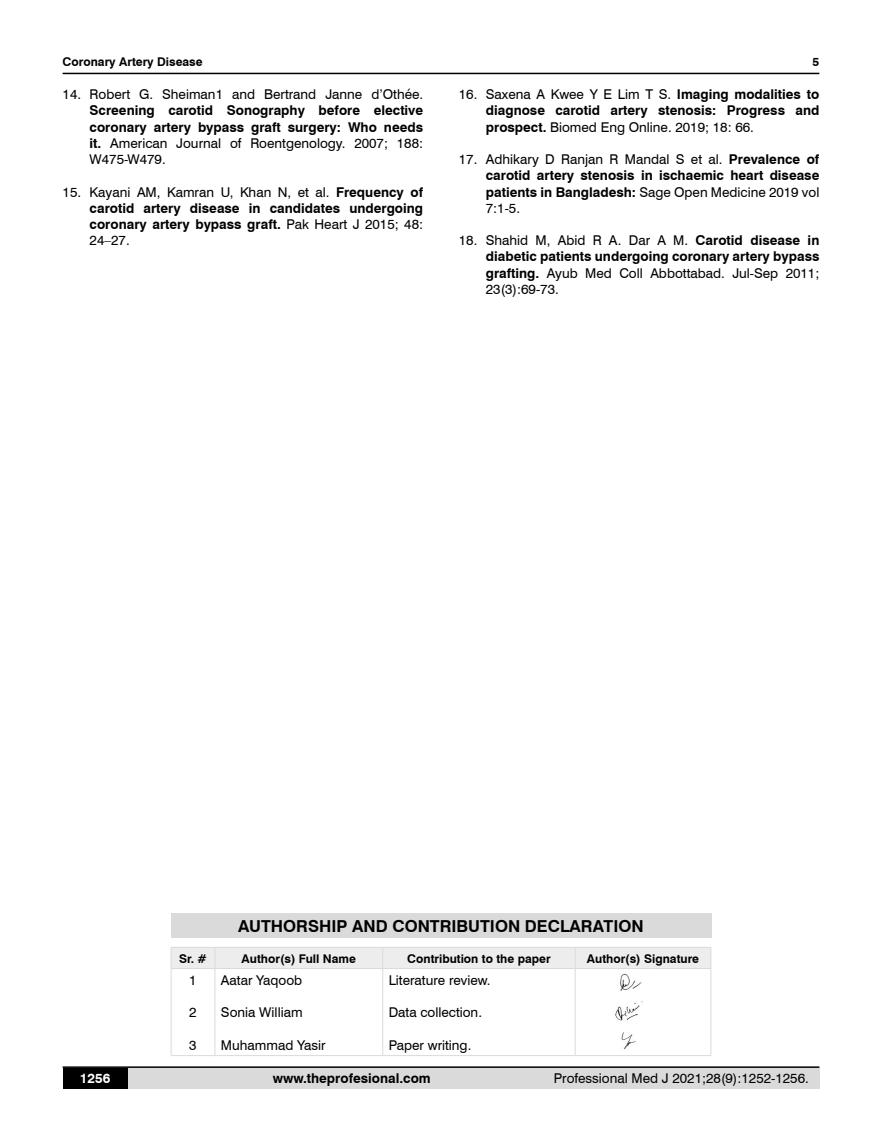
<style>
.page{position:relative;width:882px;height:1145px;background:#fff}
.page>*{position:absolute;margin:0;border:0;box-sizing:border-box;transform-origin:0 0}
.t1{font:700 16.5px "Swiss 721 BT";color:#000}
.t2{font:700 13.5px/16.2px "Swiss 721 BT";color:#000;text-align:justify}
.t3{font:13.5px "Swiss 721 BT";color:#000}
.t4{font:700 13.5px "Swiss 721 BT";color:#fff}
.t5{font:700 12px "Swiss 721 BT";color:#000}
.s1{font-weight:400}
</style>
<div class="page">
<hr style="left:63px;top:73px;width:756px;height:1px;background:#000">
<div style="left:63px;top:1067px;width:756px;height:21px;background:#dadada"></div>
<hr style="left:63px;top:1066px;width:756px;height:2px;background:#000">
<div style="left:63px;top:1068px;width:64px;height:20px;background:#000"></div>
<div style="left:171px;top:913px;width:540px;height:24px;background:#dadada"></div>
<div style="left:171px;top:947px;width:540px;height:21px;background:#ededed"></div>
<hr style="left:171px;top:968px;width:44px;height:1px;background:#dadada">
<hr style="left:171px;top:969px;width:1px;height:86px;background:#dadada">
<hr style="left:215px;top:968px;width:167px;height:1px;background:#dadada">
<hr style="left:214px;top:969px;width:1px;height:86px;background:#dadada">
<hr style="left:382px;top:968px;width:193px;height:1px;background:#dadada">
<hr style="left:382px;top:969px;width:1px;height:86px;background:#dadada">
<hr style="left:575px;top:968px;width:136px;height:1px;background:#dadada">
<hr style="left:574px;top:969px;width:1px;height:86px;background:#dadada">
<hr style="left:710px;top:969px;width:1px;height:86px;background:#dadada">
<hr style="left:171px;top:1055px;width:44px;height:1px;background:#dadada">
<hr style="left:215px;top:1055px;width:167px;height:1px;background:#dadada">
<hr style="left:382px;top:1055px;width:193px;height:1px;background:#dadada">
<hr style="left:575px;top:1055px;width:136px;height:1px;background:#dadada">
<img style="left:615px;top:973px;width:28px;height:76px">
<p class="t5" style="left:63px;top:53px;width:141px">Coronary Artery Disease</p>
<p class="t3" style="left:63px;top:85px;width:362px">14. Robert G. Sheiman1 and Bertrand Janne d’Othée.</p>
<p class="t2" style="left:90px;top:102px;width:335px">Screening carotid Sonography before elective coronary artery bypass graft surgery: Who needs it. <span class="s1">American Journal of Roentgenology. 2007; 188:<br>W475-W479.</span></p>
<p class="t2" style="left:90px;top:183px;width:335px;text-indent:-27px"><span class="s1">15. Kayani AM, Kamran U, Khan N, et al.</span> Frequency of carotid artery disease in candidates undergoing coronary artery bypass graft. <span class="s1">Pak Heart J 2015; 48:<br>24–27.</span></p>
<p class="t5" style="left:812px;top:53px;width:8px">5</p>
<p class="t2" style="left:485px;top:86px;width:335px;text-indent:-27px"><span class="s1">16. Saxena A Kwee Y E Lim T S.</span> Imaging modalities to diagnose carotid artery stenosis: Progress and prospect. <span class="s1">Biomed Eng Online. 2019; 18: 66.</span></p>
<p class="t2" style="left:485px;top:151px;width:335px;text-indent:-27px"><span class="s1">17. Adhikary D Ranjan R Mandal S et al.</span> Prevalence of carotid artery stenosis in ischaemic heart disease patients in Bangladesh: <span class="s1">Sage Open Medicine 2019 vol 7:1-5.</span></p>
<p class="t2" style="left:485px;top:232px;width:335px;text-indent:-27px"><span class="s1">18. Shahid M, Abid R A. Dar A M.</span> Carotid disease in diabetic patients undergoing coronary artery bypass grafting. <span class="s1">Ayub Med Coll Abbottabad. Jul-Sep 2011; 23(3):69-73.</span></p>
<p class="t1" style="left:238px;top:914px;width:406px">AUTHORSHIP AND CONTRIBUTION DECLARATION</p>
<p class="t5" style="left:179px;top:950px;width:29px">Sr. #</p>
<p class="t5" style="left:241px;top:950px;width:116px">Author(s) Full Name</p>
<p class="t5" style="left:407px;top:950px;width:145px">Contribution to the paper</p>
<p class="t5" style="left:586px;top:950px;width:114px">Author(s) Signature</p>
<p class="t3" style="left:189px;top:970px;width:9px">1</p>
<p class="t3" style="left:189px;top:1003px;width:9px">2</p>
<p class="t3" style="left:189px;top:1035px;width:9px">3</p>
<p class="t3" style="left:221px;top:970px;width:83px">Aatar Yaqoob</p>
<p class="t3" style="left:221px;top:1003px;width:83px">Sonia William</p>
<p class="t3" style="left:221px;top:1035px;width:106px">Muhammad Yasir</p>
<p class="t3" style="left:388px;top:970px;width:103px">Literature review.</p>
<p class="t3" style="left:388px;top:1003px;width:95px">Data collection.</p>
<p class="t3" style="left:388px;top:1035px;width:84px">Paper writing.</p>
<p class="t4" style="left:80px;top:1069px;width:32px">1256</p>
<p class="t2" style="left:273px;top:1069px;width:159px">www.theprofesional.com</p>
<p class="t3" style="left:553px;top:1069px;width:256px">Professional Med J 2021;28(9):1252-1256.</p>
</div>
